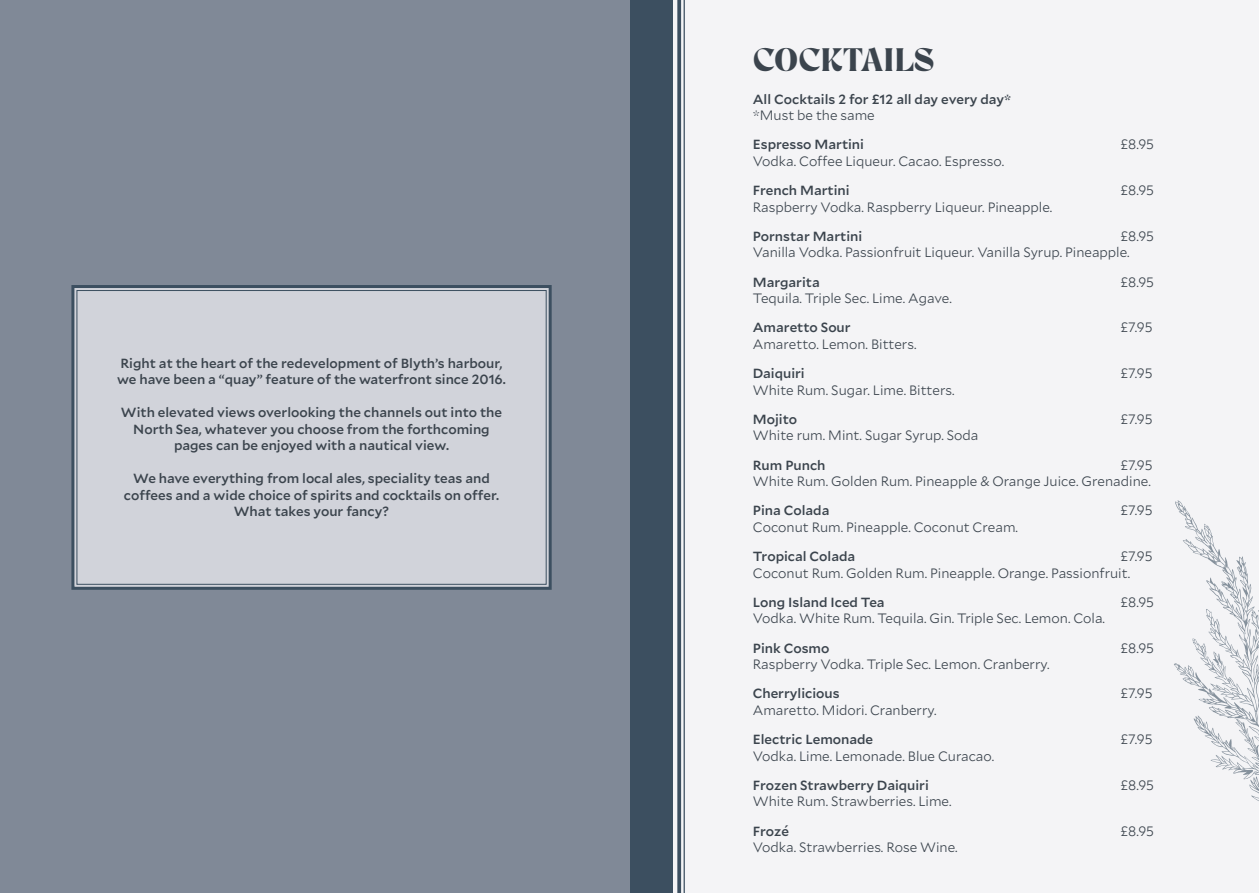
<style>
.page{position:relative;width:1259px;height:893px;background:#f4f4f6}
.page>*{position:absolute;margin:0;border:0;box-sizing:border-box;transform-origin:0 0}
.t1{font:33px "Room 205";color:#3b444d}
.t2{font:300 13.5px/16.5px "Mallory";color:#3b444d}
.t3{font:500 13.5px/16.5px "Mallory";color:#3b444d;text-align:center}
</style>
<div class="page">
<div style="left:629px;top:0;width:44px;height:893px;background:#3c4f60"></div>
<svg style="left:677px;top:0;width:4px;height:893px;background:#4b5d6c"></svg>
<hr style="left:683px;top:0;width:2px;height:893px;background:#3c4f60">
<div style="left:0;top:0;width:629px;height:893px;background:#808997"></div>
<div style="left:71px;top:285px;width:481px;height:305px;background:#d1d3da"></div>
<div style="left:76px;top:290px;width:471px;height:295px;border:1px solid #3c4f60"></div>
<svg style="left:1174px;top:500px;width:85px;height:301px"></svg>
<p class="t3" style="left:117px;top:354px;width:390px;text-align:left">Right at the heart of the redevelopment of Blyth’s harbour, we have been a “quay” feature of the waterfront since 2016.</p>
<p class="t3" style="left:121px;top:403px;width:383px">With elevated views overlooking the channels out into the<br>North Sea, whatever you choose from the forthcoming pages can be enjoyed with a nautical view.</p>
<p class="t3" style="left:124px;top:469px;width:377px">We have everything from local ales, speciality teas and coffees and a wide choice of spirits and cocktails on offer.<br>What takes your fancy?</p>
<h1 class="t1" style="left:753px;top:41px;width:183px">COCKTAILS</h1>
<p class="t3" style="left:753px;top:90px;width:260px">All Cocktails 2 for £12 all day every day*</p>
<p class="t2" style="left:753px;top:106px;width:123px">*Must be the same</p>
<p class="t3" style="left:753px;top:135px;width:113px">Espresso Martini</p>
<p class="t2" style="left:1120px;top:136px;width:35px">£8.95</p>
<p class="t2" style="left:753px;top:152px;width:253px">Vodka. Coffee Liqueur. Cacao. Espresso.</p>
<p class="t3" style="left:753px;top:181px;width:98px">French Martini</p>
<p class="t2" style="left:1120px;top:181px;width:35px">£8.95</p>
<p class="t2" style="left:753px;top:198px;width:301px">Raspberry Vodka. Raspberry Liqueur. Pineapple.</p>
<p class="t3" style="left:753px;top:227px;width:111px">Pornstar Martini</p>
<p class="t2" style="left:753px;top:227px;width:402px;text-indent:367px">£8.95<br>Vanilla Vodka. Passionfruit Liqueur. Vanilla Syrup. Pineapple.</p>
<p class="t3" style="left:753px;top:273px;width:68px">Margarita</p>
<p class="t2" style="left:1120px;top:273px;width:35px">£8.95</p>
<p class="t2" style="left:753px;top:289px;width:201px">Tequila. Triple Sec. Lime. Agave.</p>
<p class="t3" style="left:753px;top:318px;width:99px">Amaretto Sour</p>
<p class="t2" style="left:1120px;top:319px;width:33px">£7.95</p>
<p class="t2" style="left:753px;top:335px;width:165px">Amaretto. Lemon. Bitters.</p>
<p class="t3" style="left:753px;top:364px;width:53px">Daiquiri</p>
<p class="t2" style="left:1120px;top:364px;width:33px">£7.95</p>
<p class="t2" style="left:753px;top:381px;width:203px">White Rum. Sugar. Lime. Bitters.</p>
<p class="t3" style="left:753px;top:410px;width:46px">Mojito</p>
<p class="t2" style="left:1120px;top:410px;width:33px">£7.95</p>
<p class="t2" style="left:753px;top:427px;width:227px">White rum. Mint. Sugar Syrup. Soda</p>
<p class="t3" style="left:753px;top:456px;width:74px">Rum Punch</p>
<p class="t2" style="left:753px;top:456px;width:401px;text-align:right">£7.95<br>White Rum. Golden Rum. Pineapple &amp; Orange Juice. Grenadine.</p>
<p class="t3" style="left:753px;top:501px;width:78px">Pina Colada</p>
<p class="t2" style="left:1120px;top:502px;width:33px">£7.95</p>
<p class="t2" style="left:753px;top:518px;width:267px">Coconut Rum. Pineapple. Coconut Cream.</p>
<p class="t3" style="left:753px;top:547px;width:104px">Tropical Colada</p>
<p class="t2" style="left:753px;top:547px;width:401px;text-indent:367px">£7.95<br>Coconut Rum. Golden Rum. Pineapple. Orange. Passionfruit.</p>
<p class="t3" style="left:753px;top:593px;width:133px">Long Island Iced Tea</p>
<p class="t2" style="left:1120px;top:593px;width:35px">£8.95</p>
<p class="t2" style="left:753px;top:610px;width:354px">Vodka. White Rum. Tequila. Gin. Triple Sec. Lemon. Cola.</p>
<p class="t3" style="left:753px;top:639px;width:78px">Pink Cosmo</p>
<p class="t2" style="left:1120px;top:639px;width:35px">£8.95</p>
<p class="t2" style="left:753px;top:655px;width:298px">Raspberry Vodka. Triple Sec. Lemon. Cranberry.</p>
<p class="t3" style="left:753px;top:684px;width:88px">Cherrylicious</p>
<p class="t2" style="left:1120px;top:685px;width:33px">£7.95</p>
<p class="t2" style="left:753px;top:701px;width:185px">Amaretto. Midori. Cranberry.</p>
<p class="t3" style="left:753px;top:730px;width:122px">Electric Lemonade</p>
<p class="t2" style="left:1120px;top:730px;width:33px">£7.95</p>
<p class="t2" style="left:753px;top:747px;width:243px">Vodka. Lime. Lemonade. Blue Curacao.</p>
<p class="t3" style="left:753px;top:776px;width:178px">Frozen Strawberry Daiquiri</p>
<p class="t2" style="left:1120px;top:776px;width:35px">£8.95</p>
<p class="t2" style="left:753px;top:793px;width:200px">White Rum. Strawberries. Lime.</p>
<p class="t3" style="left:753px;top:822px;width:38px">Frozé</p>
<p class="t2" style="left:1120px;top:822px;width:35px">£8.95</p>
<p class="t2" style="left:753px;top:838px;width:206px">Vodka. Strawberries. Rose Wine.</p>
</div>
